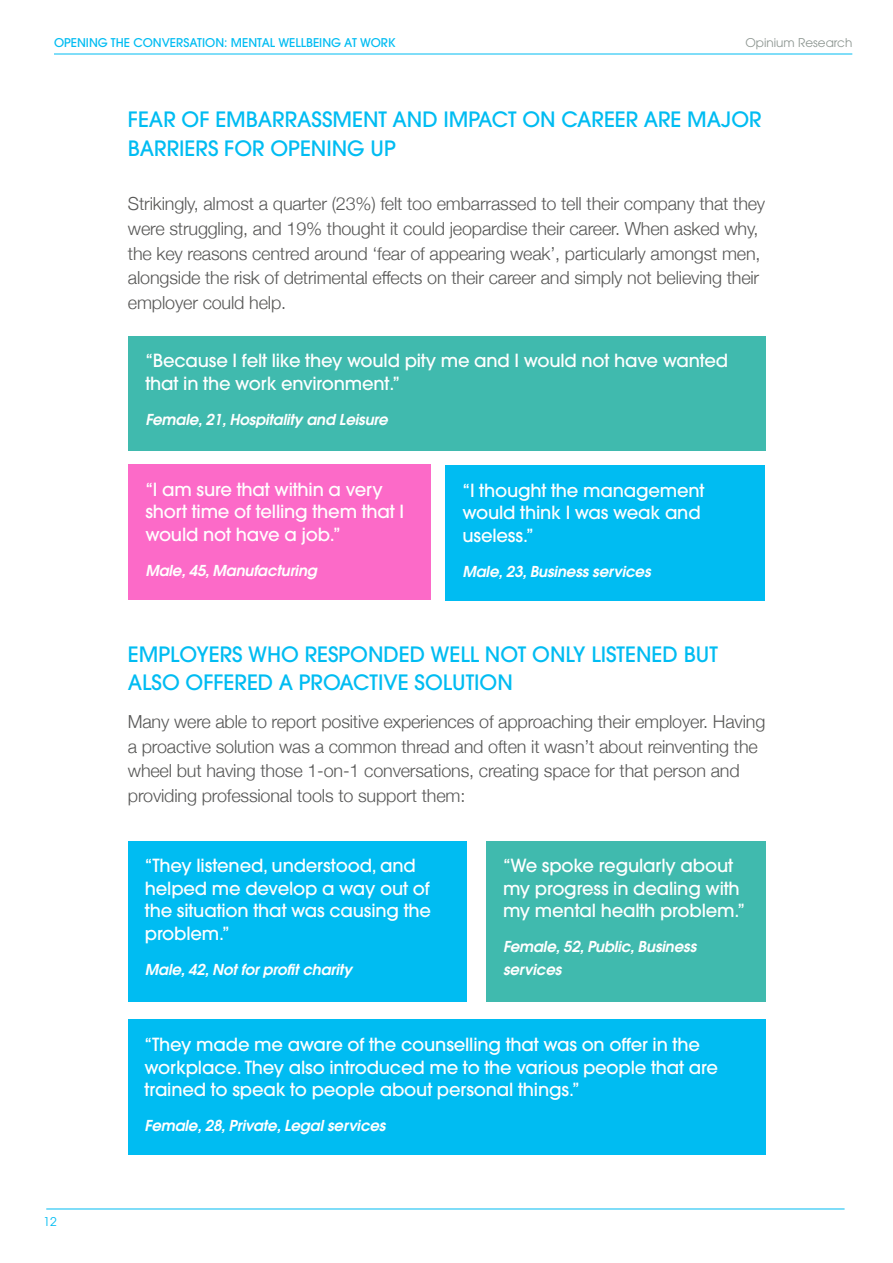
<style>
.page{position:relative;width:893px;height:1263px;background:#fff}
.page>*{position:absolute;margin:0;border:0;box-sizing:border-box;transform-origin:0 0}
.t1{font:500 21px/28.5px "Avant Garde";color:#00bcf2}
.t2{font:300 18px/24.8px "Helvetica Neue";letter-spacing:-.01em;color:#575756}
.t3{font:500 18px/22.5px "Avant Garde";letter-spacing:-.01em;color:#fff}
.t4{font:italic 600 15px/22.5px "Avant Garde";letter-spacing:-.01em;color:#fff}
.t5{font:500 12px "Avant Garde";color:#00bcf2}
.t6{font:12px "Avant Garde";color:#8d9691}
.t7{font:12px "Avant Garde";color:#00bcf2}
</style>
<div class="page">
<hr style="left:54px;top:54px;width:798px;height:1px;background:#00bcf2">
<hr style="left:46px;top:1209px;width:799px;height:1px;background:#00bcf2">
<div style="left:128px;top:465px;width:303px;height:135px;background:#fc6ac8"></div>
<div style="left:446px;top:465px;width:319px;height:135px;background:#00bcf2"></div>
<div style="left:128px;top:336px;width:637px;height:114px;background:#40baae"></div>
<div style="left:128px;top:841px;width:338px;height:160px;background:#00bcf2"></div>
<div style="left:486px;top:841px;width:279px;height:160px;background:#40baae"></div>
<div style="left:128px;top:1020px;width:637px;height:135px;background:#00bcf2"></div>
<p class="t5" style="left:54px;top:35px;width:343px">OPENING THE CONVERSATION: MENTAL WELLBEING AT WORK</p>
<p class="t6" style="left:745px;top:35px;width:108px">Opinium Research</p>
<p class="t1" style="left:128px;top:105px;width:635px">FEAR OF EMBARRASSMENT AND IMPACT ON CAREER ARE MAJOR<br>BARRIERS FOR OPENING UP</p>
<p class="t2" style="left:128px;top:190px;width:639px">Strikingly, almost a quarter (23%) felt too embarrassed to tell their company that they were struggling, and 19% thought it could jeopardise their career. When asked why, the key reasons centred around ‘fear of appearing weak’, particularly amongst men, alongside the risk of detrimental effects on their career and simply not believing their employer could help.</p>
<p class="t3" style="left:145px;top:349px;width:584px">“Because I felt like they would pity me and I would not have wanted that in the work environment.”</p>
<p class="t4" style="left:145px;top:408px;width:244px">Female, 21, Hospitality and Leisure</p>
<p class="t3" style="left:145px;top:478px;width:260px">“I am sure that within a very short time of telling them that I would not have a job.”</p>
<p class="t4" style="left:145px;top:559px;width:173px">Male, 45, Manufacturing</p>
<p class="t3" style="left:463px;top:479px;width:243px">“I thought the management would think I was weak and useless.”</p>
<p class="t4" style="left:463px;top:560px;width:190px">Male, 23, Business services</p>
<p class="t1" style="left:128px;top:640px;width:592px">EMPLOYERS WHO RESPONDED WELL NOT ONLY LISTENED BUT<br>ALSO OFFERED A PROACTIVE SOLUTION</p>
<p class="t2" style="left:128px;top:708px;width:639px">Many were able to report positive experiences of approaching their employer. Having a proactive solution was a common thread and often it wasn’t about reinventing the wheel but having those 1-on-1 conversations, creating space for that person and providing professional tools to support them:</p>
<p class="t3" style="left:145px;top:854px;width:288px">“They listened, understood, and helped me develop a way out of the situation that was causing the problem.”</p>
<p class="t4" style="left:145px;top:958px;width:209px">Male, 42, Not for profit charity</p>
<p class="t3" style="left:503px;top:854px;width:244px">“We spoke regularly about my progress in dealing with my mental health problem.”</p>
<p class="t4" style="left:503px;top:935px;width:195px">Female, 52, Public, Business services</p>
<p class="t7" style="left:43px;top:1214px;width:15px">12</p>
<p class="t3" style="left:145px;top:1033px;width:575px">“They made me aware of the counselling that was on offer in the workplace. They also introduced me to the various people that are trained to speak to people about personal things.”</p>
<p class="t4" style="left:145px;top:1114px;width:242px">Female, 28, Private, Legal services</p>
</div>
